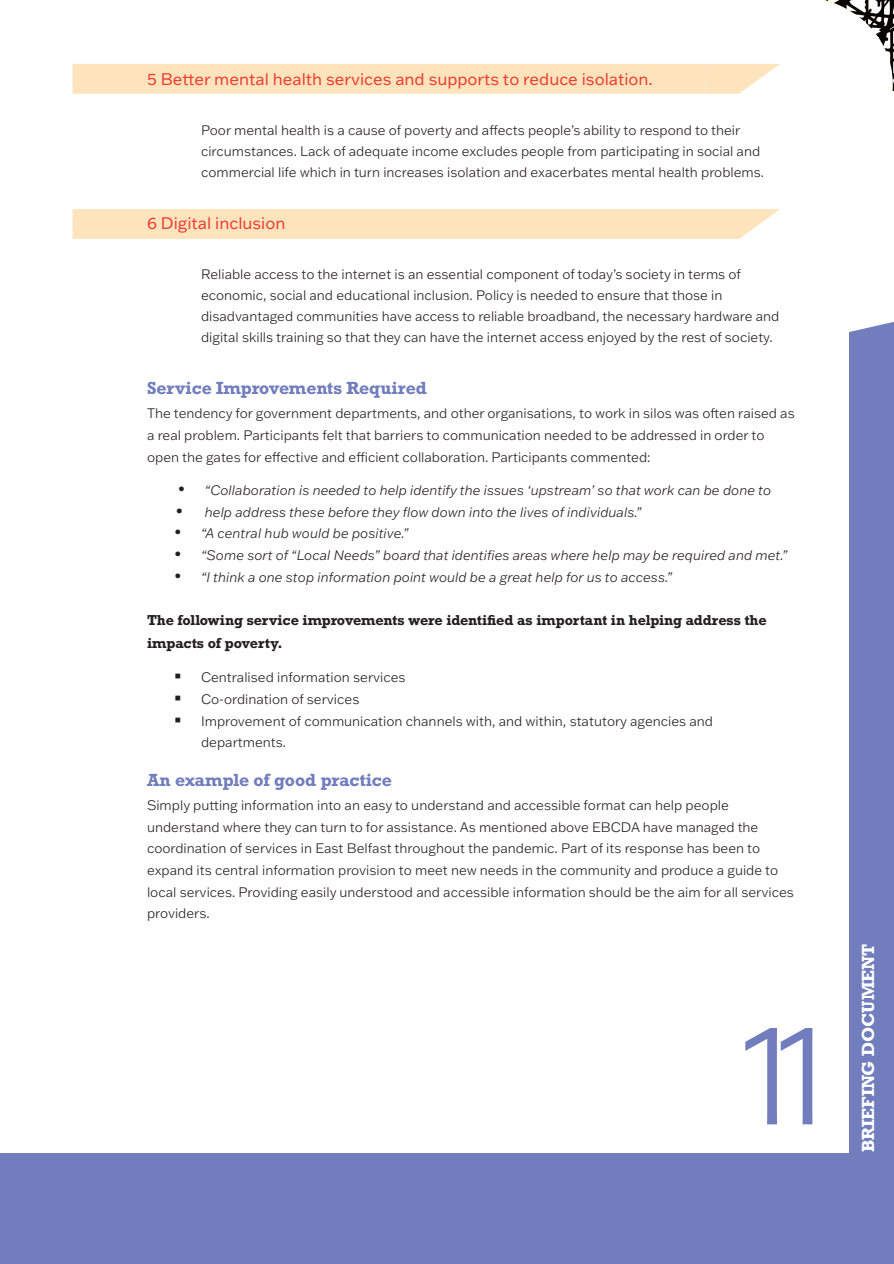
<style>
.page{position:relative;width:894px;height:1264px;background:#fff}
.page>*{position:absolute;margin:0;border:0;box-sizing:border-box;transform-origin:0 0}
.t1{font:300 144px "Franklin Gothic ATF";color:#717dbd}
.t2{font:22.5px "Helvetica";color:#231f20}
.t3{font:16.5px "Franklin Gothic ATF";color:#ee3b32}
.t4{font:700 16.5px "Rockwell";letter-spacing:-.01em;color:#717dbd}
.t5{font:700 16.5px "Rockwell";color:#fff}
.t6{font:300 13.5px/21.6px "Franklin Gothic ATF";color:#231f20}
.t7{font:italic 300 13.5px/21.6px "Franklin Gothic ATF";color:#231f20}
.t8{font:700 13.5px/22.6px "Rockwell";letter-spacing:-.01em;color:#231f20}
</style>
<div class="page">
<div style="left:0;top:321px;width:894px;height:943px;background:#717dbd"></div>
<div style="left:0;top:213px;width:849px;height:939px;background:#fff"></div>
<svg style="left:72px;top:0;width:821px;height:94px"></svg>
<div style="left:72px;top:209px;width:708px;height:30px;background:#fee4bd"></div>
<p class="t3" style="left:147px;top:73px;width:507px">5 Better mental health services and supports to reduce isolation.</p>
<p class="t6" style="left:201px;top:121px;width:564px;line-height:21px">Poor mental health is a cause of poverty and affects people’s ability to respond to their circumstances. Lack of adequate income excludes people from participating in social and commercial life which in turn increases isolation and exacerbates mental health problems.</p>
<p class="t3" style="left:147px;top:217px;width:140px">6 Digital inclusion</p>
<p class="t6" style="left:201px;top:265px;width:580px;line-height:21px">Reliable access to the internet is an essential component of today’s society in terms of economic, social and educational inclusion. Policy is needed to ensure that those in disadvantaged communities have access to reliable broadband, the necessary hardware and digital skills training so that they can have the internet access enjoyed by the rest of society.</p>
<p class="t4" style="left:147px;top:382px;width:281px">Service Improvements Required</p>
<p class="t6" style="left:147px;top:404px;width:649px">The tendency for government departments, and other organisations, to work in silos was often raised as a real problem. Participants felt that barriers to communication needed to be addressed in order to open the gates for effective and efficient collaboration. Participants commented:</p>
<p class="t7" style="left:205px;top:481px;width:568px;text-indent:-27px">• “Collaboration is needed to help identify the issues ‘upstream’ so that work can be done to help address these before they flow down into the lives of individuals.”</p>
<p class="t7" style="left:174px;top:524px;width:236px">• “A central hub would be positive.”</p>
<p class="t7" style="left:174px;top:546px;width:615px">• “Some sort of “Local Needs” board that identifies areas where help may be required and met.”</p>
<p class="t7" style="left:174px;top:567px;width:500px">• “I think a one stop information point would be a great help for us to access.”</p>
<p class="t8" style="left:147px;top:610px;width:621px">The following service improvements were identified as important in helping address the impacts of poverty.</p>
<p class="t6" style="left:174px;top:668px;width:233px">▪ Centralised information services</p>
<p class="t6" style="left:174px;top:690px;width:187px">▪ Co-ordination of services</p>
<p class="t6" style="left:201px;top:711px;width:513px;text-indent:-27px">▪ Improvement of communication channels with, and within, statutory agencies and departments.</p>
<p class="t4" style="left:147px;top:774px;width:246px">An example of good practice</p>
<p class="t6" style="left:147px;top:796px;width:648px">Simply putting information into an easy to understand and accessible format can help people understand where they can turn to for assistance. As mentioned above EBCDA have managed the coordination of services in East Belfast throughout the pandemic. Part of its response has been to expand its central information provision to meet new needs in the community and produce a guide to local services. Providing easily understood and accessible information should be the aim for all services providers.</p>
<h2 class="t2" style="left:174px;top:503px;width:9px">•</h2>
<h1 class="t1" style="left:740px;top:1021px;width:92px">11</h1>
<p class="t5" style="left:862px;top:1152px;width:210px;rotate:-90deg">BRIEFING DOCUMENT</p>
</div>
